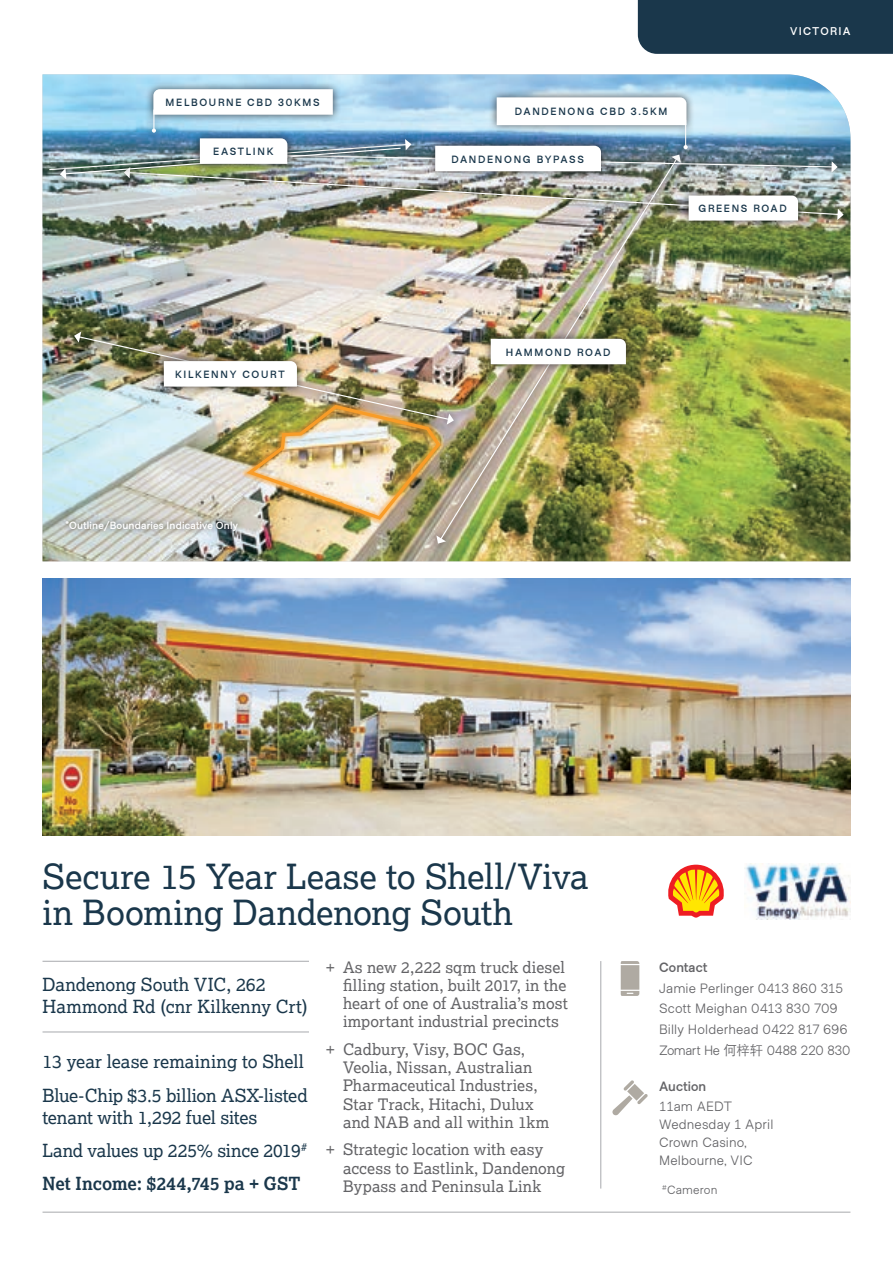
<style>
.page{position:relative;width:893px;height:1263px;background:#fff}
.page>*{position:absolute;margin:0;border:0;box-sizing:border-box;transform-origin:0 0}
.t1{font:34.5px/36px "Lexia";letter-spacing:-.005em;color:#1a374b}
.t2{font:18px/33.2px "Lexia";letter-spacing:-.005em;color:#1a374b}
.t3{font:15.75px/18.1px "Lexia";letter-spacing:.01em;color:#636366}
.t4{font:13.5px/20.7px "Metro Sans";letter-spacing:.01em;color:#636366}
.t5{font:700 13.5px "Metro Sans";letter-spacing:.01em;color:#636366}
.t6{font:12px "Metro Sans";letter-spacing:.015em;color:#636366}
.t7{font:700 11.25px "Metro Sans";letter-spacing:.115em;color:#fff}
.t8{font:700 10.5px "Metro Sans";letter-spacing:.165em;color:#1a374b}
.t9{font:700 10.5px "Metro Sans";letter-spacing:.02em;color:#fff}
.s1{font-weight:700}
.s2{font-family:"ST Heiti SC";font-weight:300}
</style>
<div class="page">
<img style="left:43px;top:578px;width:807px;height:258px">
<hr style="left:43px;top:961px;width:266px;height:1px;background:#a8a9ad">
<hr style="left:43px;top:1032px;width:266px;height:1px;background:#a8a9ad">
<hr style="left:601px;top:961px;width:1px;height:227px;background:#a8a9ad">
<svg style="left:621px;top:961px;width:18px;height:35px"></svg>
<svg style="left:612px;top:1080px;width:36px;height:35px"></svg>
<img style="left:744px;top:863px;width:106px;height:56px">
<svg style="left:668px;top:865px;width:56px;height:53px"></svg>
<img style="left:43px;top:74px;width:807px;height:487px">
<div style="left:428px;top:147px;width:261px;height:405px;background:#231f20;opacity:.75"></div>
<img style="left:439px;top:227px;width:239px;height:314px">
<svg style="left:436px;top:535px;width:10px;height:9px"></svg>
<div style="left:67px;top:324px;width:394px;height:108px;background:#231f20;opacity:.75"></div>
<div style="left:116px;top:160px;width:735px;height:67px;background:#231f20;opacity:.75"></div>
<div style="left:59px;top:513px;width:186px;height:25px;background:#231f20;opacity:.75"></div>
<div style="left:482px;top:330px;width:152px;height:43px;background:#231f20;opacity:.75"></div>
<svg style="left:491px;top:339px;width:135px;height:25px"></svg>
<div style="left:680px;top:187px;width:126px;height:42px;background:#231f20;opacity:.75"></div>
<img style="left:74px;top:332px;width:380px;height:190px">
<div style="left:144px;top:81px;width:197px;height:59px;background:#231f20;opacity:.75"></div>
<img style="left:48px;top:89px;width:796px;height:132px">
<hr style="left:43px;top:1212px;width:807px;height:1px;background:#a8a9ad">
<div style="left:638px;top:0;width:255px;height:54px;background:#1a374b"></div>
<p class="t8" style="left:166px;top:96px;width:156px">MELBOURNE CBD 30KMS</p>
<p class="t8" style="left:213px;top:145px;width:62px">EASTLINK</p>
<p class="t8" style="left:175px;top:368px;width:111px">KILKENNY COURT</p>
<p class="t9" style="left:65px;top:519px;width:174px">*Outline/Boundaries Indicative Only</p>
<p class="t8" style="left:515px;top:106px;width:154px">DANDENONG CBD 3.5KM</p>
<p class="t8" style="left:451px;top:153px;width:134px">DANDENONG BYPASS</p>
<p class="t7" style="left:790px;top:24px;width:62px">VICTORIA</p>
<p class="t8" style="left:698px;top:202px;width:90px">GREENS ROAD</p>
<p class="t8" style="left:506px;top:346px;width:106px">HAMMOND ROAD</p>
<h1 class="t1" style="left:43px;top:858px;width:548px">Secure 15 Year Lease to Shell/Viva in Booming Dandenong South</h1>
<p class="t2" style="left:43px;top:972px;width:267px;line-height:22.5px">Dandenong South VIC, 262<br>Hammond Rd (cnr Kilkenny Crt)</p>
<p class="t2" style="left:43px;top:1045px;width:267px">13 year lease remaining to Shell<br>Blue-Chip $3.5 billion ASX-listed</p>
<p class="t2" style="left:43px;top:1100px;width:266px">tenant with 1,292 fuel sites<br>Land values up 225% since 2019<sup>#<br></sup><span class="s1">Net Income: $244,745 pa + GST</span></p>
<p class="t3" style="left:343px;top:958px;width:226px;text-indent:-17px">+ As new 2,222 sqm truck diesel filling station, built 2017, in the heart of one of Australia’s most important industrial precincts</p>
<p class="t3" style="left:343px;top:1040px;width:208px;text-indent:-17px">+ Cadbury, Visy, BOC Gas,<br>Veolia, Nissan, Australian<br>Pharmaceutical Industries,<br>Star Track, Hitachi, Dulux and NAB and all within 1km</p>
<p class="t3" style="left:343px;top:1140px;width:224px;text-indent:-17px">+ Strategic location with easy access to Eastlink, Dandenong<br>Bypass and Peninsula Link</p>
<p class="t5" style="left:659px;top:959px;width:50px">Contact</p>
<p class="t4" style="left:659px;top:978px;width:193px">Jamie Perlinger 0413 860 315<br>Scott Meighan 0413 830 709<br>Billy Holderhead 0422 817 696<br>Zomart He <span class="s2">何梓轩</span> 0488 220 830</p>
<p class="t5" style="left:659px;top:1078px;width:49px">Auction</p>
<p class="t4" style="left:659px;top:1098px;width:116px;line-height:18px">11am AEDT<br>Wednesday 1 April<br>Crown Casino,<br>Melbourne, VIC</p>
<p class="t6" style="left:662px;top:1183px;width:57px"><sup>#</sup>Cameron</p>
</div>
